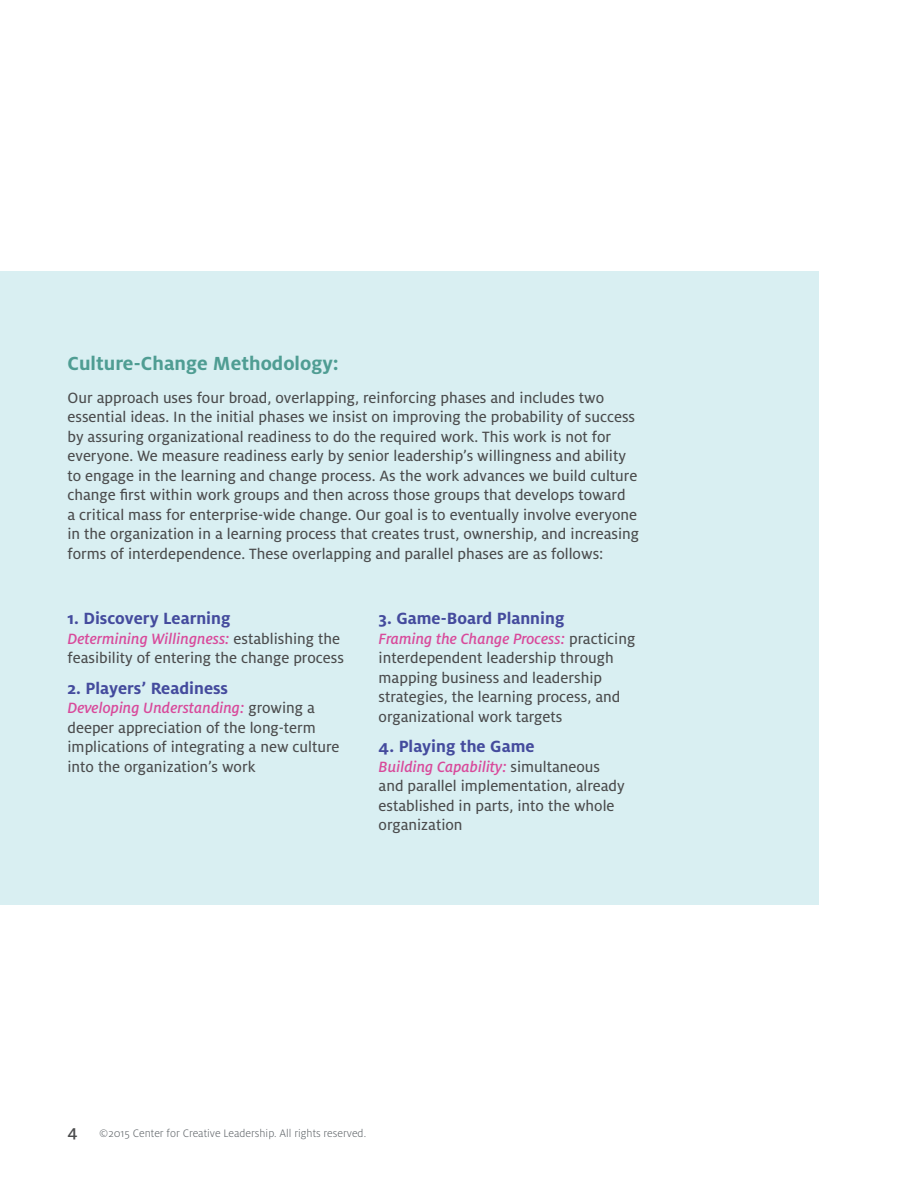
<style>
.page{position:relative;width:918px;height:1188px;background:#fff}
.page>*{position:absolute;margin:0;border:0;box-sizing:border-box;transform-origin:0 0}
.t1{font:700 21px "Milo Pro";color:#4f9d93}
.t2{font:700 18px "Milo Pro";color:#444b9d}
.t3{font:16.5px/19.5px "Milo Pro Text";color:#4b4c4d}
.t4{font:300 12px "Milo Pro";color:#5e6367}
.s1{font-family:"Milo Pro";font-weight:500;font-style:italic;color:#d84a9b}
.s2{font-weight:500;font-size:18px;color:#4b4c4d}
</style>
<div class="page">
<div style="left:0;top:271px;width:819px;height:633px;background:#d9eff2"></div>
<p class="t1" style="left:68px;top:351px;width:273px">Culture-Change Methodology:</p>
<p class="t3" style="left:68px;top:388px;width:573px">Our approach uses four broad, overlapping, reinforcing phases and includes two essential ideas. In the initial phases we insist on improving the probability of success by assuring organizational readiness to do the required work. This work is not for everyone. We measure readiness early by senior leadership’s willingness and ability to engage in the learning and change process. As the work advances we build culture change first within work groups and then across those groups that develops toward<br>a critical mass for enterprise-wide change. Our goal is to eventually involve everyone in the organization in a learning process that creates trust, ownership, and increasing forms of interdependence. These overlapping and parallel phases are as follows:</p>
<p class="t2" style="left:68px;top:609px;width:165px">1. Discovery Learning</p>
<p class="t3" style="left:68px;top:629px;width:278px"><span class="s1">Determining Willingness:</span> establishing the feasibility of entering the change process</p>
<p class="t2" style="left:68px;top:678px;width:162px">2. Players’ Readiness</p>
<p class="t3" style="left:68px;top:698px;width:274px"><span class="s1">Developing Understanding:</span> growing a deeper appreciation of the long-term implications of integrating a new culture into the organization’s work</p>
<p class="t2" style="left:379px;top:609px;width:187px">3. Game-Board Planning</p>
<p class="t3" style="left:379px;top:629px;width:258px"><span class="s1">Framing the Change Process:</span> practicing interdependent leadership through mapping business and leadership strategies, the learning process, and organizational work targets</p>
<p class="t2" style="left:379px;top:736px;width:158px">4. Playing the Game</p>
<p class="t3" style="left:379px;top:757px;width:248px"><span class="s1">Building Capability:</span> simultaneous and parallel implementation, already established in parts, into the whole organization</p>
<p class="t4" style="left:68px;top:1127px;width:300px"><span class="s2">4</span> ©2015 Center for Creative Leadership. All rights reserved.</p>
</div>
